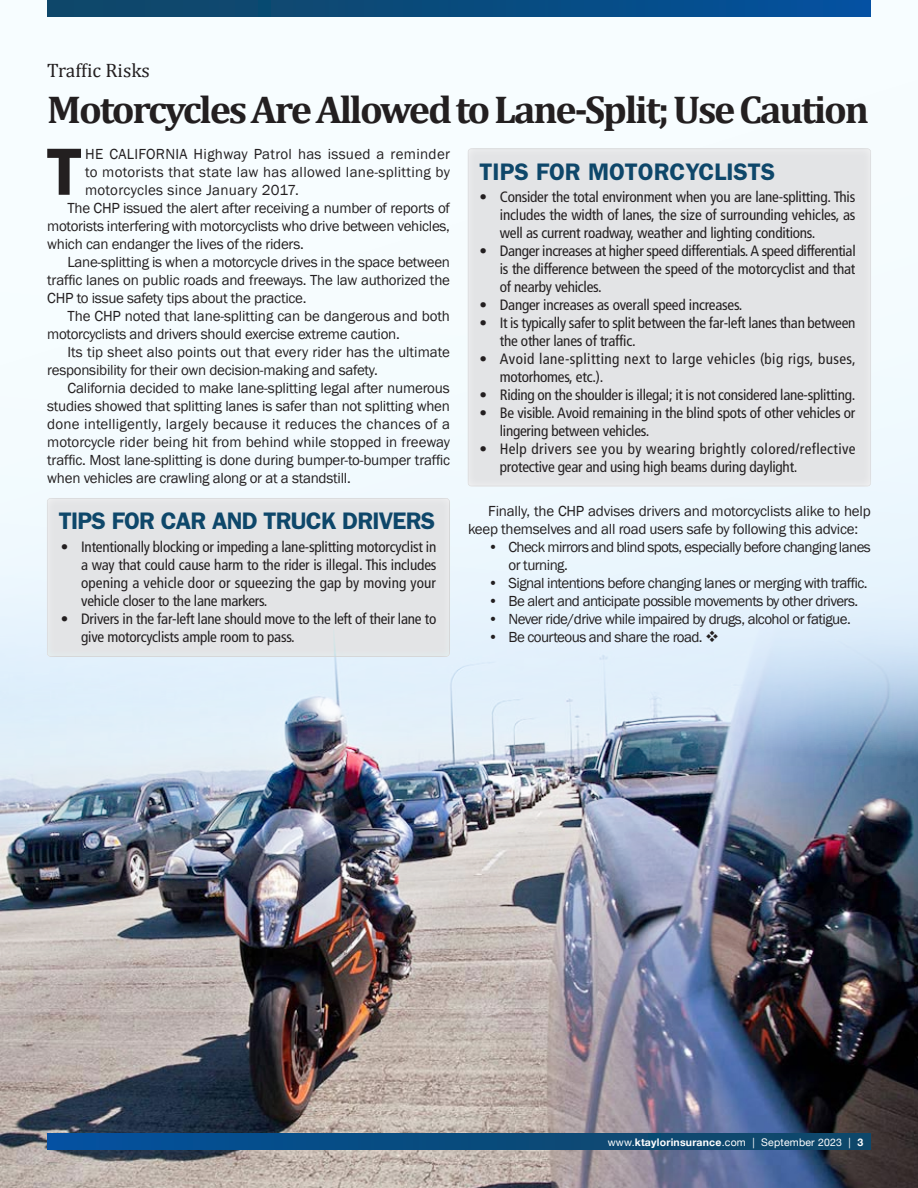
<style>
.page{position:relative;width:918px;height:1188px;background:#fff}
.page>*{position:absolute;margin:0;border:0;box-sizing:border-box;transform-origin:0 0}
.t1{font:600 69px "Franklin Gothic";color:#231f20}
.t2{font:700 39px "Cambria";letter-spacing:-.055em;color:#231f20}
.t3{font:600 24px "ITC Franklin Gothic Std";letter-spacing:-.03em;color:#0e476a}
.t4{font:600 24px "ITC Franklin Gothic Std";color:#0e476a}
.t5{font:19.5px "Cambria";color:#231f20}
.t6{font:condensed 15px/18px "Frutiger LT";letter-spacing:-.015em;color:#231f20;text-align:justify}
.t7{font:15px/18px "Franklin Gothic";letter-spacing:-.02em;color:#231f20}
.t8{font:15px/18px "Franklin Gothic";letter-spacing:-.04em;color:#231f20}
.t9{font:condensed 15px/18px "Frutiger LT";letter-spacing:.025em;color:#231f20}
.t10{font:15px "Franklin Gothic";letter-spacing:.02em;color:#231f20}
.t11{font:15px "Franklin Gothic";color:#231f20}
.t12{font:15px "Franklin Gothic";letter-spacing:.01em;color:#231f20}
.t13{font:10.5px "Helvetica Neue";letter-spacing:.02em;color:#fff}
.s1{font-weight:700}
</style>
<div class="page">
<img style="left:0;top:16px;width:918px;height:1172px">
<div style="left:45px;top:496px;width:406px;height:161px;background:#e3e4e6"></div>
<div style="left:466px;top:147px;width:407px;height:340px;background:#e3e4e6"></div>
<div style="left:47px;top:1134px;width:824px;height:16px;background:linear-gradient(to right,#03519d,#104663)"></div>
<div style="left:47px;top:0;width:824px;height:16px;background:linear-gradient(to right,#104663,#03519c)"></div>
<h3 class="t5" style="left:47px;top:59px;width:104px">Traffic Risks</h3>
<h2 class="t2" style="left:47px;top:82px;width:823px">Motorcycles Are Allowed to Lane-Split; Use Caution</h2>
<h1 class="t1" style="left:47px;top:129px;width:35px">T</h1>
<p class="t10" style="left:85px;top:144px;width:366px">HE CALIFORNIA Highway Patrol has issued a reminder</p>
<p class="t10" style="left:85px;top:162px;width:366px">to motorists that state law has allowed lane-splitting by</p>
<p class="t10" style="left:85px;top:180px;width:215px">motorcycles since January 2017.</p>
<p class="t7" style="left:68px;top:199px;width:384px">The CHP issued the alert after receiving a number of reports of</p>
<p class="t7" style="left:47px;top:217px;width:404px">motorists interfering with motorcyclists who drive between vehicles,</p>
<p class="t7" style="left:47px;top:235px;width:258px">which can endanger the lives of the riders.</p>
<p class="t7" style="left:68px;top:253px;width:384px">Lane-splitting is when a motorcycle drives in the space between</p>
<p class="t7" style="left:47px;top:271px;width:404px">traffic lanes on public roads and freeways. The law authorized the</p>
<p class="t7" style="left:47px;top:289px;width:261px">CHP to issue safety tips about the practice.</p>
<p class="t7" style="left:68px;top:307px;width:384px">The CHP noted that lane-splitting can be dangerous and both</p>
<p class="t7" style="left:47px;top:325px;width:354px">motorcyclists and drivers should exercise extreme caution.</p>
<p class="t11" style="left:68px;top:342px;width:384px">Its tip sheet also points out that every rider has the ultimate</p>
<p class="t7" style="left:47px;top:361px;width:332px">responsibility for their own decision-making and safety.</p>
<p class="t7" style="left:68px;top:379px;width:384px">California decided to make lane-splitting legal after numerous</p>
<p class="t7" style="left:47px;top:397px;width:404px">studies showed that splitting lanes is safer than not splitting when</p>
<p class="t12" style="left:47px;top:414px;width:404px">done intelligently, largely because it reduces the chances of a</p>
<p class="t11" style="left:47px;top:432px;width:404px">motorcycle rider being hit from behind while stopped in freeway</p>
<p class="t7" style="left:47px;top:451px;width:404px">traffic. Most lane-splitting is done during bumper-to-bumper traffic</p>
<p class="t7" style="left:47px;top:469px;width:305px">when vehicles are crawling along or at a standstill.</p>
<h3 class="t3" style="left:59px;top:507px;width:378px">TIPS FOR CAR AND TRUCK DRIVERS</h3>
<p class="t6" style="left:81px;top:538px;width:357px;text-indent:-20px">• Intentionally blocking or impeding a lane-splitting motorcyclist in a way that could cause harm to the rider is illegal. This includes opening a vehicle door or squeezing the gap by moving your vehicle closer to the lane markers.</p>
<p class="t6" style="left:81px;top:610px;width:357px;text-indent:-20px">• Drivers in the far-left lane should move to the left of their lane to give motorcyclists ample room to pass.</p>
<h3 class="t4" style="left:480px;top:158px;width:297px">TIPS FOR MOTORCYCLISTS</h3>
<p class="t6" style="left:500px;top:188px;width:357px;text-indent:-20px">• Consider the total environment when you are lane-splitting. This includes the width of lanes, the size of surrounding vehicles, as well as current roadway, weather and lighting conditions.</p>
<p class="t6" style="left:500px;top:242px;width:357px;text-indent:-20px">• Danger increases at higher speed differentials. A speed differential is the difference between the speed of the motorcyclist and that of nearby vehicles.</p>
<p class="t6" style="left:480px;top:296px;width:265px">• Danger increases as overall speed increases.</p>
<p class="t6" style="left:500px;top:314px;width:357px;text-indent:-20px">• It is typically safer to split between the far-left lanes than between the other lanes of traffic.</p>
<p class="t9" style="left:500px;top:350px;width:357px;text-indent:-20px">• Avoid lane-splitting next to large vehicles (big rigs, buses, motorhomes, etc.).</p>
<p class="t6" style="left:480px;top:386px;width:377px">• Riding on the shoulder is illegal; it is not considered lane-splitting.</p>
<p class="t6" style="left:500px;top:404px;width:357px;text-indent:-20px">• Be visible. Avoid remaining in the blind spots of other vehicles or lingering between vehicles.</p>
<p class="t9" style="left:500px;top:440px;width:357px;text-indent:-20px">• Help drivers see you by wearing brightly colored/reflective protective gear and using high beams during daylight.</p>
<p class="t7" style="left:468px;top:503px;width:404px;text-indent:20px">Finally, the CHP advises drivers and motorcyclists alike to help keep themselves and all road users safe by following this advice:</p>
<p class="t8" style="left:508px;top:539px;width:364px;text-indent:-20px">• Check mirrors and blind spots, especially before changing lanes or turning.</p>
<p class="t8" style="left:488px;top:575px;width:381px">• Signal intentions before changing lanes or merging with traffic.</p>
<p class="t8" style="left:488px;top:593px;width:372px">• Be alert and anticipate possible movements by other drivers.</p>
<p class="t8" style="left:488px;top:611px;width:364px">• Never ride/drive while impaired by drugs, alcohol or fatigue.</p>
<p class="t8" style="left:488px;top:629px;width:233px">• Be courteous and share the road. ❖</p>
<p class="t13" style="left:608px;top:1134px;width:257px">www.<span class="s1">ktaylorinsurance</span>.com | September 2023 | <span class="s1">3</span></p>
</div>
